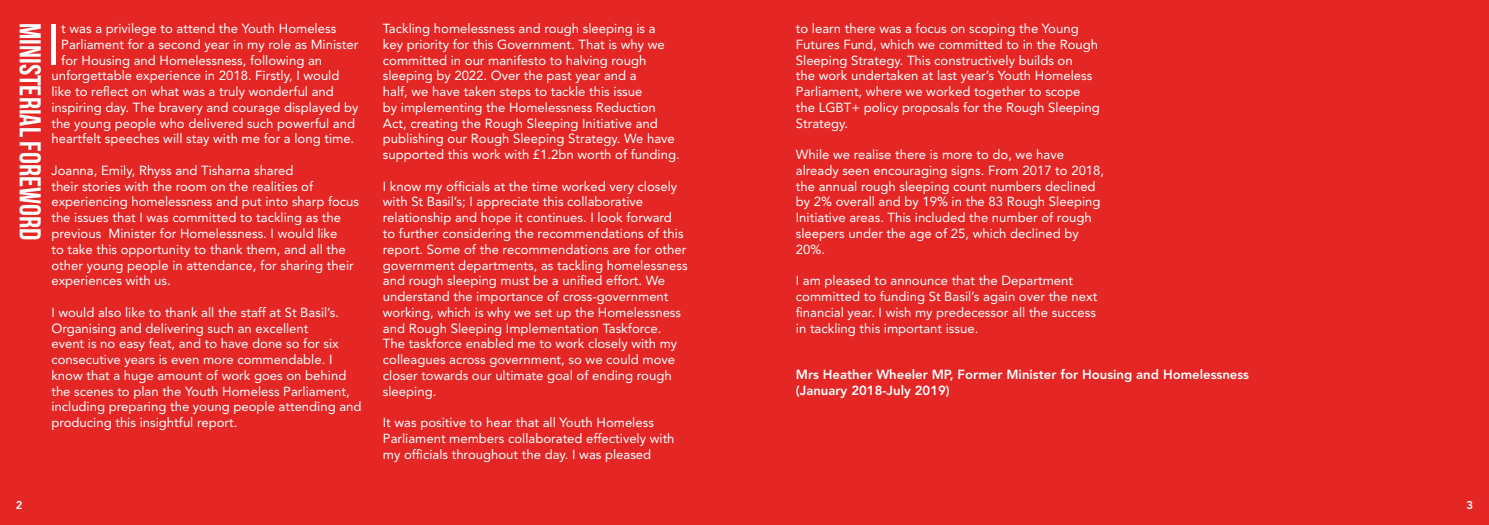
<style>
.page{position:relative;width:1489px;height:525px;background:#fff}
.page>*{position:absolute;margin:0;border:0;box-sizing:border-box;transform-origin:0 0}
.t1{font:57.62px "Avenir";color:#fff}
.t2{font:30px "Bebas Neue";color:#fff}
.t3{font:13.12px/15.8px "Avenir";color:#fff}
.t4{font:800 13.12px/15.8px "Avenir";color:#fff}
.t5{font:800 11.25px "Avenir";color:#fff}
</style>
<div class="page">
<div style="left:0;top:0;width:1488px;height:524px;background:#e42625"></div>
<h2 class="t2" style="left:47px;top:23px;width:218px;rotate:90deg">Ministerial Foreword</h2>
<p class="t3" style="left:795px;top:21px;width:305px">to learn there was a focus on scoping the Young Futures Fund, which we committed to in the Rough Sleeping Strategy. This constructively builds on<br>the work undertaken at last year’s Youth Homeless Parliament, where we worked together to scope the LGBT+ policy proposals for the Rough Sleeping Strategy.</p>
<h1 class="t1" style="left:46px;top:11px;width:16px">I</h1>
<p class="t3" style="left:61px;top:21px;width:276px">t was a privilege to attend the Youth Homeless</p>
<p class="t3" style="left:383px;top:21px;width:298px">Tackling homelessness and rough sleeping is a<br>key priority for this Government. That is why we committed in our manifesto to halving rough sleeping by 2022. Over the past year and a<br>half, we have taken steps to tackle this issue<br>by implementing the Homelessness Reduction Act, creating the Rough Sleeping Initiative and publishing our Rough Sleeping Strategy. We have supported this work with £1.2bn worth of funding.</p>
<p class="t3" style="left:383px;top:178px;width:306px">I know my officials at the time worked very closely with St Basil’s; I appreciate this collaborative relationship and hope it continues. I look forward<br>to further considering the recommendations of this report. Some of the recommendations are for other government departments, as tackling homelessness and rough sleeping must be a unified effort. We understand the importance of cross-government working, which is why we set up the Homelessness and Rough Sleeping Implementation Taskforce.<br>The taskforce enabled me to work closely with my colleagues across government, so we could move closer towards our ultimate goal of ending rough sleeping.</p>
<p class="t3" style="left:383px;top:414px;width:293px">It was positive to hear that all Youth Homeless<br>Parliament members collaborated effectively with my officials throughout the day. I was pleased</p>
<p class="t3" style="left:61px;top:36px;width:298px">Parliament for a second year in my role as Minister</p>
<p class="t3" style="left:61px;top:52px;width:262px">for Housing and Homelessness, following an</p>
<p class="t3" style="left:51px;top:68px;width:289px">unforgettable experience in 2018. Firstly, I would</p>
<p class="t3" style="left:51px;top:84px;width:284px">like to reflect on what was a truly wonderful and</p>
<p class="t3" style="left:51px;top:99px;width:308px">inspiring day. The bravery and courage displayed by</p>
<p class="t3" style="left:51px;top:115px;width:305px">the young people who delivered such powerful and</p>
<p class="t3" style="left:51px;top:131px;width:304px">heartfelt speeches will stay with me for a long time.</p>
<p class="t3" style="left:51px;top:162px;width:309px">Joanna, Emily, Rhyss and Tisharna shared<br>their stories with the room on the realities of experiencing homelessness and put into sharp focus the issues that I was committed to tackling as the previous Minister for Homelessness. I would like<br>to take this opportunity to thank them, and all the other young people in attendance, for sharing their experiences with us.</p>
<p class="t3" style="left:51px;top:304px;width:312px">I would also like to thank all the staff at St Basil’s.<br>Organising and delivering such an excellent<br>event is no easy feat, and to have done so for six consecutive years is even more commendable. I know that a huge amount of work goes on behind the scenes to plan the Youth Homeless Parliament, including preparing the young people attending and producing this insightful report.</p>
<p class="t3" style="left:795px;top:147px;width:310px">While we realise there is more to do, we have already seen encouraging signs. From 2017 to 2018, the annual rough sleeping count numbers declined by 2% overall and by 19% in the 83 Rough Sleeping Initiative areas. This included the number of rough sleepers under the age of 25, which declined by 20%.</p>
<p class="t3" style="left:795px;top:273px;width:303px">I am pleased to announce that the Department committed to funding St Basil’s again over the next financial year. I wish my predecessor all the success in tackling this important issue.</p>
<p class="t4" style="left:795px;top:366px;width:454px">Mrs Heather Wheeler MP, Former Minister for Housing and Homelessness (January 2018-July 2019)</p>
<p class="t5" style="left:16px;top:498px;width:8px">2</p>
<p class="t5" style="left:1466px;top:498px;width:8px">3</p>
</div>
